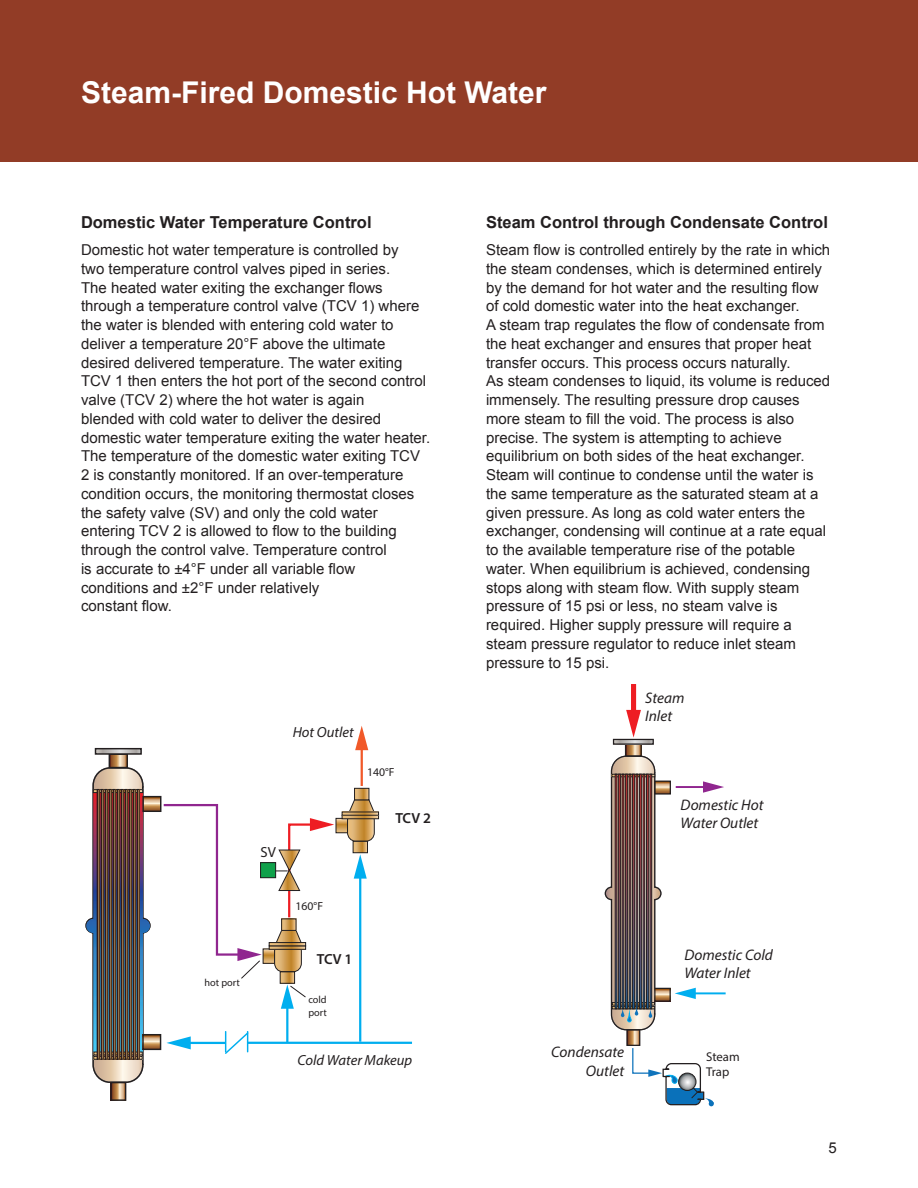
<style>
.page{position:relative;width:918px;height:1188px;background:#fff}
.page>*{position:absolute;margin:0;border:0;box-sizing:border-box;transform-origin:0 0}
.t1{font:700 30px "Arial";color:#fff}
.t2{font:700 16.5px "Arial";color:#231f20}
.t3{font:italic 15.3px/18.3px "Myriad Pro";color:#231f20}
.t4{font:15px/18.8px "Arial";color:#231f20}
.t5{font:italic 14.7px "Myriad Pro";color:#231f20}
.t6{font:600 14.7px "Myriad Pro";letter-spacing:-.01em;color:#231f20}
.t7{font:14.7px "Myriad Pro";color:#231f20}
.t8{font:12.75px/15.3px "Myriad Pro";letter-spacing:-.005em;color:#231f20}
.t9{font:11.7px "Myriad Pro";color:#231f20}
.t10{font:10.2px/12.3px "Myriad Pro";color:#231f20}
</style>
<div class="page">
<div style="left:0;top:0;width:918px;height:162px;background:#923c26"></div>
<svg style="left:338px;top:820px;width:8px;height:11px"></svg>
<div style="left:336px;top:818px;width:12px;height:15px;border:1px solid #231f20"></div>
<svg style="left:355px;top:843px;width:11px;height:8px"></svg>
<div style="left:353px;top:841px;width:15px;height:12px;border:1px solid #231f20"></div>
<svg style="left:348px;top:799px;width:27px;height:42px"></svg>
<div style="left:347px;top:812px;width:28px;height:29px;border:1px solid #231f20;border-radius:8px"></div>
<div style="left:342px;top:815px;width:37px;height:4px;border:1px solid #231f20"></div>
<svg style="left:356px;top:790px;width:11px;height:8px"></svg>
<div style="left:354px;top:788px;width:15px;height:12px;border:1px solid #231f20"></div>
<svg style="left:265px;top:951px;width:8px;height:11px"></svg>
<div style="left:263px;top:949px;width:12px;height:15px;border:1px solid #231f20"></div>
<svg style="left:282px;top:973px;width:11px;height:9px"></svg>
<div style="left:280px;top:971px;width:15px;height:13px;border:1px solid #231f20"></div>
<svg style="left:276px;top:930px;width:26px;height:42px"></svg>
<div style="left:274px;top:943px;width:28px;height:29px;border:1px solid #231f20;border-radius:8px"></div>
<div style="left:269px;top:946px;width:37px;height:4px;border:1px solid #231f20"></div>
<div style="left:269px;top:942px;width:37px;height:4px;border:1px solid #231f20"></div>
<svg style="left:283px;top:921px;width:11px;height:8px"></svg>
<div style="left:281px;top:919px;width:15px;height:12px;border:1px solid #231f20"></div>
<hr style="left:359px;top:874px;width:2px;height:168px;background:#00aeef">
<svg style="left:354px;top:854px;width:13px;height:25px"></svg>
<hr style="left:186px;top:1042px;width:39px;height:2px;background:#00aeef">
<svg style="left:166px;top:1036px;width:25px;height:13px"></svg>
<hr style="left:286px;top:1004px;width:2px;height:38px;background:#00aeef">
<hr style="left:361px;top:746px;width:2px;height:40px;background:#f15929">
<svg style="left:355px;top:726px;width:13px;height:24px"></svg>
<svg style="left:275px;top:818px;width:59px;height:102px"></svg>
<div style="left:261px;top:863px;width:15px;height:15px;background:#0fa14a"></div>
<div style="left:260px;top:862px;width:16px;height:16px;border:1px solid #231f20"></div>
<svg style="left:224px;top:1031px;width:26px;height:23px"></svg>
<hr style="left:248px;top:1042px;width:164px;height:2px;background:#00aeef">
<svg style="left:281px;top:984px;width:25px;height:25px"></svg>
<svg style="left:161px;top:803px;width:101px;height:176px"></svg>
<svg style="left:85px;top:766px;width:66px;height:318px"></svg>
<div style="left:94px;top:1056px;width:48px;height:3px;border:1px solid #231f20"></div>
<svg style="left:111px;top:755px;width:15px;height:11px"></svg>
<div style="left:109px;top:753px;width:19px;height:15px;border:1px solid #231f20"></div>
<svg style="left:97px;top:750px;width:43px;height:3px"></svg>
<div style="left:95px;top:748px;width:47px;height:7px;border:1px solid #231f20"></div>
<svg style="left:112px;top:1084px;width:12px;height:15px"></svg>
<div style="left:110px;top:1082px;width:16px;height:19px;border:1px solid #231f20"></div>
<svg style="left:144px;top:1036px;width:15px;height:12px"></svg>
<div style="left:142px;top:1034px;width:19px;height:16px;border:1px solid #231f20"></div>
<svg style="left:144px;top:798px;width:15px;height:12px"></svg>
<div style="left:142px;top:796px;width:19px;height:16px;border:1px solid #231f20"></div>
<div style="left:94px;top:1052px;width:48px;height:3px;border:1px solid #231f20"></div>
<div style="left:93px;top:789px;width:50px;height:4px;border:1px solid #231f20"></div>
<div style="left:97px;top:789px;width:2px;height:270px;border:1px solid #231f20"></div>
<div style="left:137px;top:789px;width:2px;height:270px;border:1px solid #231f20"></div>
<div style="left:133px;top:789px;width:2px;height:270px;border:1px solid #231f20"></div>
<div style="left:125px;top:789px;width:2px;height:270px;border:1px solid #231f20"></div>
<div style="left:121px;top:789px;width:2px;height:270px;border:1px solid #231f20"></div>
<div style="left:113px;top:789px;width:2px;height:270px;border:1px solid #231f20"></div>
<div style="left:109px;top:789px;width:2px;height:270px;border:1px solid #231f20"></div>
<div style="left:101px;top:789px;width:2px;height:270px;border:1px solid #231f20"></div>
<div style="left:129px;top:789px;width:2px;height:270px;border:1px solid #231f20"></div>
<div style="left:117px;top:789px;width:2px;height:270px;border:1px solid #231f20"></div>
<div style="left:105px;top:789px;width:2px;height:270px;border:1px solid #231f20"></div>
<svg style="left:627px;top:746px;width:13px;height:9px"></svg>
<div style="left:625px;top:744px;width:17px;height:13px;border:1px solid #231f20"></div>
<svg style="left:615px;top:741px;width:37px;height:2px"></svg>
<div style="left:613px;top:739px;width:41px;height:6px;border:1px solid #231f20"></div>
<svg style="left:628px;top:1031px;width:10px;height:13px"></svg>
<div style="left:626px;top:1029px;width:14px;height:17px;border:1px solid #231f20"></div>
<svg style="left:662px;top:990px;width:7px;height:10px"></svg>
<div style="left:654px;top:988px;width:17px;height:14px;border:1px solid #231f20"></div>
<svg style="left:662px;top:783px;width:7px;height:10px"></svg>
<div style="left:654px;top:781px;width:17px;height:14px;border:1px solid #231f20"></div>
<hr style="left:692px;top:992px;width:34px;height:2px;background:#00aeef">
<svg style="left:675px;top:988px;width:21px;height:11px"></svg>
<hr style="left:676px;top:786px;width:31px;height:2px;background:#90268f">
<svg style="left:703px;top:781px;width:21px;height:12px"></svg>
<div style="left:631px;top:684px;width:5px;height:31px;background:#ee1d23"></div>
<svg style="left:626px;top:710px;width:15px;height:28px"></svg>
<svg style="left:632px;top:1048px;width:82px;height:58px"></svg>
<svg style="left:604px;top:755px;width:58px;height:276px"></svg>
<p class="t1" style="left:81px;top:72px;width:467px">Steam-Fired Domestic Hot Water</p>
<p class="t2" style="left:81px;top:211px;width:292px">Domestic Water Temperature Control</p>
<p class="t4" style="left:81px;top:241px;width:351px">Domestic hot water temperature is controlled by<br>two temperature control valves piped in series.<br>The heated water exiting the exchanger flows through a temperature control valve (TCV 1) where the water is blended with entering cold water to deliver a temperature 20°F above the ultimate desired delivered temperature. The water exiting TCV 1 then enters the hot port of the second control valve (TCV 2) where the hot water is again<br>blended with cold water to deliver the desired domestic water temperature exiting the water heater.<br>The temperature of the domestic water exiting TCV 2 is constantly monitored. If an over-temperature condition occurs, the monitoring thermostat closes the safety valve (SV) and only the cold water entering TCV 2 is allowed to flow to the building through the control valve. Temperature control<br>is accurate to ±4°F under all variable flow<br>conditions and ±2°F under relatively<br>constant flow.</p>
<p class="t10" style="left:205px;top:976px;width:37px">hot port</p>
<p class="t7" style="left:260px;top:843px;width:17px">SV</p>
<p class="t5" style="left:293px;top:723px;width:62px">Hot Outlet</p>
<p class="t9" style="left:367px;top:765px;width:29px">140°F</p>
<p class="t6" style="left:395px;top:808px;width:37px">TCV 2</p>
<p class="t9" style="left:296px;top:899px;width:29px">160°F</p>
<p class="t6" style="left:317px;top:949px;width:37px">TCV 1</p>
<p class="t10" style="left:308px;top:994px;width:20px">cold port</p>
<p class="t5" style="left:298px;top:1051px;width:116px">Cold Water Makeup</p>
<p class="t2" style="left:486px;top:211px;width:343px">Steam Control through Condensate Control</p>
<p class="t4" style="left:486px;top:241px;width:346px">Steam flow is controlled entirely by the rate in which the steam condenses, which is determined entirely by the demand for hot water and the resulting flow of cold domestic water into the heat exchanger.<br>A steam trap regulates the flow of condensate from the heat exchanger and ensures that proper heat transfer occurs. This process occurs naturally.<br>As steam condenses to liquid, its volume is reduced immensely. The resulting pressure drop causes more steam to fill the void. The process is also precise. The system is attempting to achieve equilibrium on both sides of the heat exchanger.<br>Steam will continue to condense until the water is the same temperature as the saturated steam at a given pressure. As long as cold water enters the exchanger, condensing will continue at a rate equal to the available temperature rise of the potable water. When equilibrium is achieved, condensing stops along with steam flow. With supply steam pressure of 15 psi or less, no steam valve is required. Higher supply pressure will require a steam pressure regulator to reduce inlet steam pressure to 15 psi.</p>
<p class="t3" style="left:645px;top:688px;width:41px">Steam<br>Inlet</p>
<p class="t3" style="left:681px;top:795px;width:84px">Domestic Hot<br>Water Outlet</p>
<p class="t3" style="left:551px;top:1043px;width:74px;text-align:right">Condensate<br>Outlet</p>
<p class="t3" style="left:684px;top:945px;width:90px">Domestic Cold<br>Water Inlet</p>
<p class="t8" style="left:706px;top:1049px;width:35px">Steam<br>Trap</p>
<p class="t4" style="left:829px;top:1138px;width:10px">5</p>
</div>
